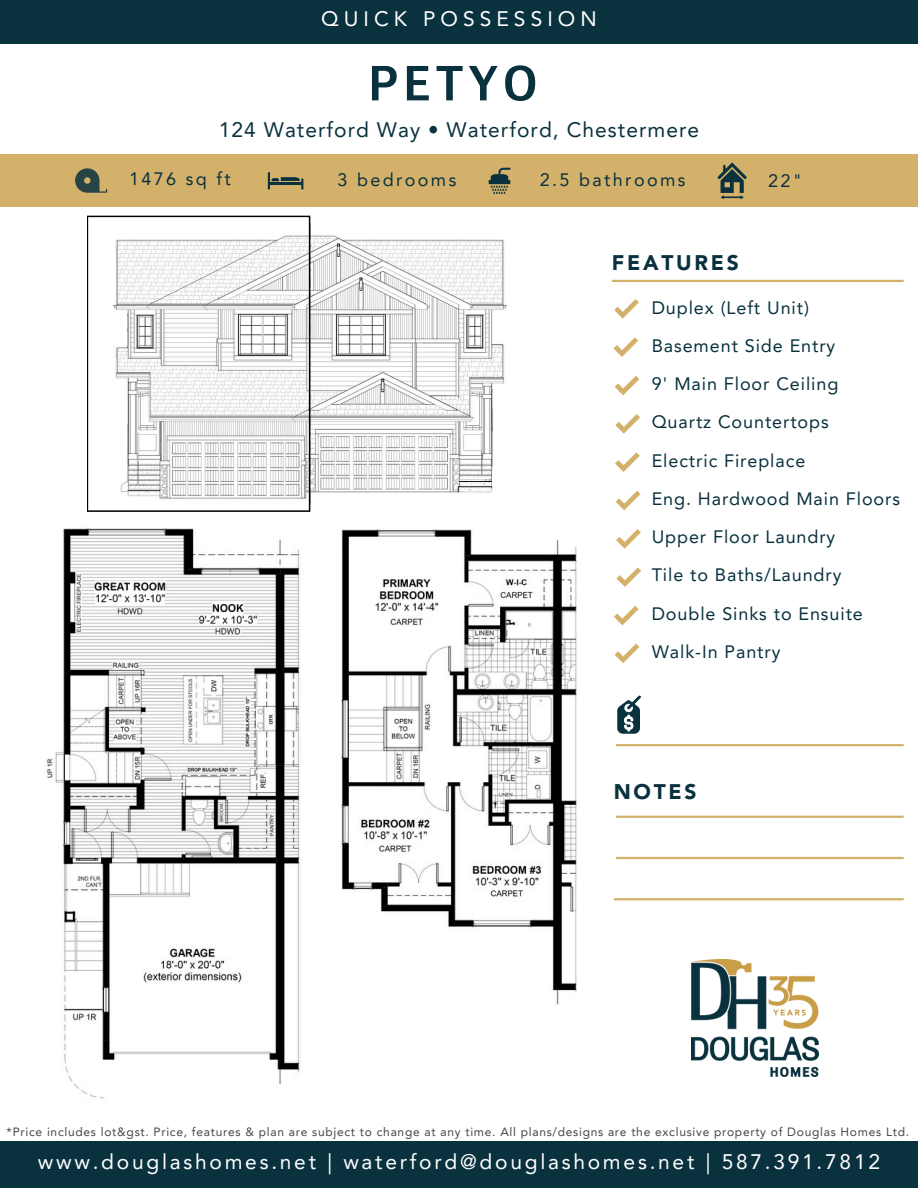
<style>
.page{position:relative;width:918px;height:1188px;background:#fff}
.page>*{position:absolute;margin:0;border:0;box-sizing:border-box;transform-origin:0 0}
.t1{font:51px "Tenso Regular 5";letter-spacing:.1em;color:#09313e}
.t2{font:21px "Avenir LT Pro";letter-spacing:.13em;color:#fff}
.t3{font:21px "Avenir LT Pro";letter-spacing:.05em;color:#09313e}
.t4{font:21px "Avenir LT Pro";letter-spacing:.24em;color:#fff}
.t5{font:900 21px "Avenir LT Std";letter-spacing:.13em;color:#09313e}
.t6{font:18px/38.2px "Avenir LT Pro";letter-spacing:.05em;color:#09313e}
.t7{font:18px "Avenir LT Pro";letter-spacing:.13em;color:#09313e}
.t8{font:12px "Avenir LT Pro";letter-spacing:.06em;color:#444545}
</style>
<div class="page">
<img style="left:310px;top:224px;width:197px;height:280px">
<img style="left:46px;top:528px;width:254px;height:571px">
<img style="left:342px;top:529px;width:235px;height:475px">
<svg style="left:87px;top:216px;width:223px;height:296px"></svg>
<svg style="left:614px;top:299px;width:25px;height:20px"></svg>
<svg style="left:614px;top:337px;width:24px;height:20px"></svg>
<svg style="left:615px;top:376px;width:24px;height:19px"></svg>
<svg style="left:616px;top:414px;width:24px;height:20px"></svg>
<svg style="left:615px;top:452px;width:25px;height:20px"></svg>
<svg style="left:616px;top:491px;width:24px;height:19px"></svg>
<svg style="left:616px;top:529px;width:25px;height:20px"></svg>
<svg style="left:617px;top:567px;width:24px;height:20px"></svg>
<hr style="left:612px;top:280px;width:292px;height:2px;background:#c99e47">
<hr style="left:616px;top:744px;width:288px;height:2px;background:#c99e47">
<hr style="left:616px;top:816px;width:288px;height:2px;background:#c99e47">
<hr style="left:616px;top:857px;width:288px;height:2px;background:#c99e47">
<hr style="left:614px;top:898px;width:290px;height:2px;background:#c99e47">
<svg style="left:617px;top:696px;width:24px;height:38px"></svg>
<svg style="left:614px;top:606px;width:25px;height:19px"></svg>
<img style="left:692px;top:959px;width:127px;height:117px">
<svg style="left:615px;top:644px;width:24px;height:19px"></svg>
<div style="left:0;top:154px;width:918px;height:53px;background:#d3b16b"></div>
<div style="left:0;top:0;width:918px;height:44px;background:#09313e"></div>
<svg style="left:268px;top:172px;width:35px;height:18px"></svg>
<hr style="left:489px;top:180px;width:21px;height:4px;background:#09313e">
<svg style="left:491px;top:168px;width:19px;height:26px"></svg>
<svg style="left:75px;top:168px;width:32px;height:25px"></svg>
<svg style="left:718px;top:162px;width:29px;height:37px"></svg>
<div style="left:0;top:1142px;width:918px;height:46px;background:#09313e"></div>
<h4 class="t4" style="left:315px;top:11px;width:277px">QUICK POSSESSION</h4>
<p class="t4" style="left:321px;top:11px;width:277px">QUICK POSSESSION</p>
<h5 class="t1" style="left:368px;top:61px;width:171px">PETYO</h5>
<p class="t3" style="left:219px;top:122px;width:482px">124 Waterford Way • Waterford, Chestermere</p>
<h5 class="t6" style="left:129px;top:161px;width:103px">1476 sq ft</h5>
<p class="t7" style="left:338px;top:173px;width:120px">3 bedrooms</p>
<h5 class="t7" style="left:540px;top:173px;width:147px">2.5 bathrooms</h5>
<p class="t6" style="left:768px;top:163px;width:36px">22"</p>
<p class="t5" style="left:612px;top:254px;width:128px">FEATURES</p>
<h5 class="t6" style="left:652px;top:290px;width:250px">Duplex (Left Unit)<br>Basement Side Entry<br>9' Main Floor Ceiling<br>Quartz Countertops<br>Electric Fireplace<br>Eng. Hardwood Main Floors<br>Upper Floor Laundry<br>Tile to Baths/Laundry<br>Double Sinks to Ensuite<br>Walk-In Pantry</h5>
<p class="t5" style="left:614px;top:783px;width:84px">NOTES</p>
<p class="t8" style="left:7px;top:1127px;width:904px">*Price includes lot&amp;gst. Price, features &amp; plan are subject to change at any time. All plans/designs are the exclusive property of Douglas Homes Ltd.</p>
<h2 class="t2" style="left:38px;top:1154px;width:844px">www.douglashomes.net | waterford@douglashomes.net | 587.391.7812</h2>
</div>
